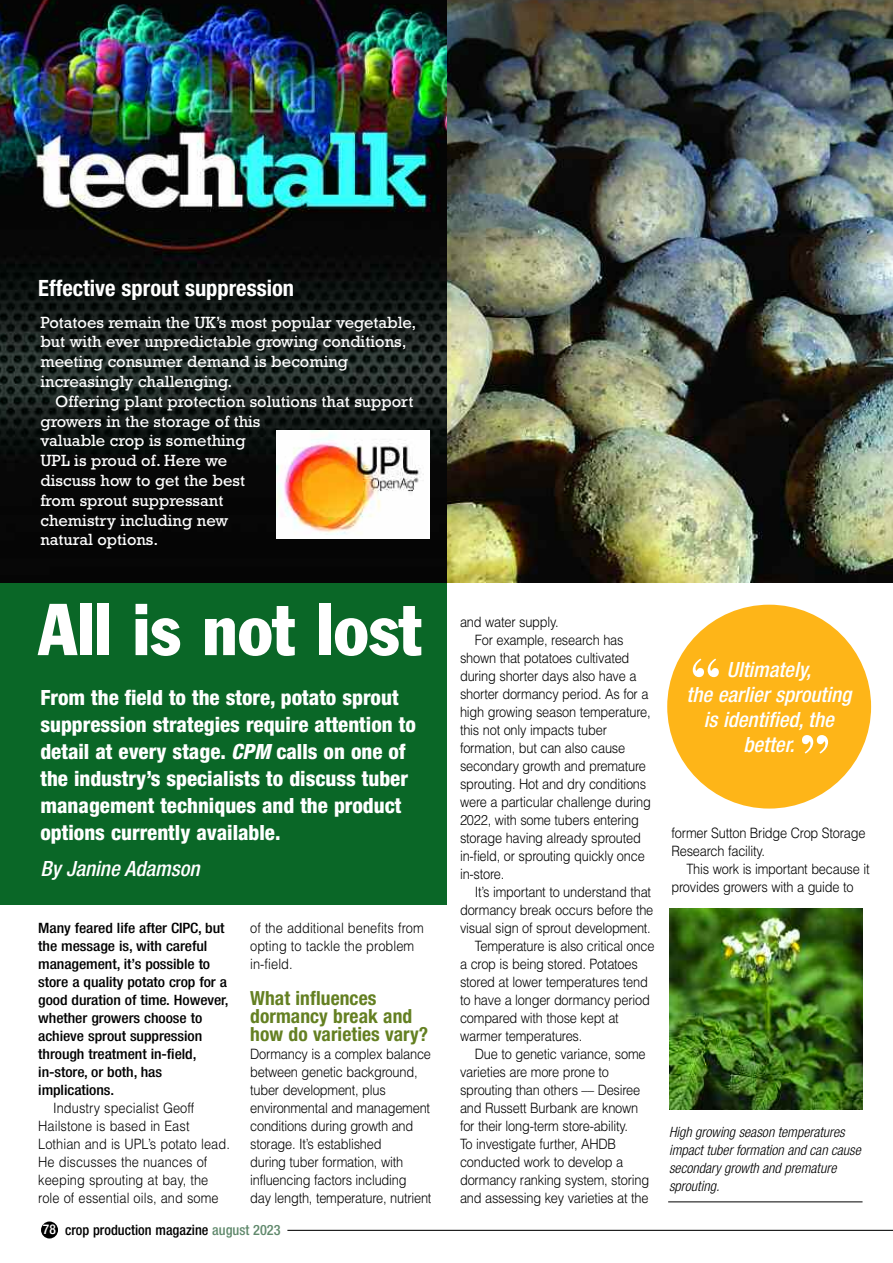
<style>
.page{position:relative;width:893px;height:1263px;background:#fff}
.page>*{position:absolute;margin:0;border:0;box-sizing:border-box;transform-origin:0 0}
.t1{font:condensed 72px "Franklin Gothic";color:#fff}
.t2{font:700 57px "Bodoni BT";color:#fff}
.t3{font:700 condensed 22.5px "Helvetica Neue";color:#fff}
.t4{font:800 condensed 21px/27px "Helvetica Neue";color:#fff}
.t5{font:italic 500 condensed 21px/25.2px "Helvetica Neue";color:#fff;text-align:center}
.t6{font:700 condensed 19.5px/18px "Helvetica Neue";letter-spacing:.005em;color:#648022}
.t7{font:16.5px/19.8px "Rockwell";color:#fff}
.t8{font:300 14.25px/18px "Helvetica";letter-spacing:-.015em;color:#000;scale:.9 1}
.t9{font:500 condensed 14.25px/18px "Helvetica Neue";letter-spacing:-.005em;color:#000;scale:1.1 1}
.t10{font:300 14.25px/18px "Helvetica";letter-spacing:.005em;color:#000;scale:.9 1}
.t11{font:italic 300 condensed 14.25px/18px "Helvetica Neue";color:#000}
.t12{font:500 condensed 14.25px "Helvetica Neue";letter-spacing:-.005em;color:#000}
.s1{font-style:italic}
.s2{font-size:13.5px;color:#fff}
.s3{color:#60896c}
</style>
<div class="page">
<img style="left:446px;top:0;width:447px;height:582px">
<div style="left:0;top:580px;width:446px;height:324px;background:#0a6727"></div>
<img style="left:0;top:0;width:446px;height:582px">
<hr style="left:668px;top:1201px;width:194px;height:1px;background:#000">
<img style="left:670px;top:909px;width:193px;height:201px">
<div style="left:667px;top:605px;width:204px;height:203px;background:#feb518;border-radius:50%"></div>
<img style="left:277px;top:430px;width:150px;height:108px">
<div style="left:41px;top:1221px;width:17px;height:17px;background:#000;border-radius:50%"></div>
<hr style="left:287px;top:1230px;width:606px;height:1px;background:#000">
<h3 class="t3" style="left:38px;top:280px;width:257px">Effective sprout suppression</h3>
<p class="t7" style="left:40px;top:314px;width:377px">Potatoes remain the UK’s most popular vegetable, but with ever unpredictable growing conditions, meeting consumer demand is becoming increasingly challenging.</p>
<p class="t7" style="left:40px;top:393px;width:374px;text-indent:15px">Offering plant protection solutions that support growers in the storage of this<br>valuable crop is something<br>UPL is proud of. Here we<br>discuss how to get the best<br>from sprout suppressant<br>chemistry including new<br>natural options.</p>
<h1 class="t1" style="left:38px;top:604px;width:385px">All is not lost</h1>
<p class="t4" style="left:40px;top:686px;width:377px">From the field to the store, potato sprout suppression strategies require attention to detail at every stage. <span class="s1">CPM</span> calls on one of the industry’s specialists to discuss tuber management techniques and the product options currently available.</p>
<h3 class="t5" style="left:40px;top:858px;width:161px">By Janine Adamson</h3>
<p class="t9" style="left:38px;top:920px;width:174px">Many feared life after CIPC, but the message is, with careful management, it’s possible to store a quality potato crop for a good duration of time. However, whether growers choose to achieve sprout suppression through treatment in-field, in-store, or both, has implications.</p>
<p class="t10" style="left:38px;top:1098px;width:214px;text-indent:15px">Industry specialist Geoff<br>Hailstone is based in East<br>Lothian and is UPL’s potato lead.<br>He discusses the nuances of keeping sprouting at bay, the role of essential oils, and some</p>
<p class="t10" style="left:250px;top:919px;width:194px">of the additional benefits from opting to tackle the problem in-field.</p>
<h3 class="t6" style="left:250px;top:990px;width:180px">What influences dormancy break and how do varieties vary?</h3>
<p class="t8" style="left:250px;top:1045px;width:203px">Dormancy is a complex balance between genetic background, tuber development, plus environmental and management conditions during growth and storage. It’s established<br>during tuber formation, with influencing factors including<br>day length, temperature, nutrient</p>
<p class="t12" style="left:43px;top:1225px;width:239px"><span class="s2">78</span> crop production magazine <span class="s3">august 2023</span></p>
<p class="t8" style="left:460px;top:613px;width:111px">and water supply.</p>
<p class="t8" style="left:475px;top:631px;width:167px">For example, research has</p>
<p class="t8" style="left:460px;top:649px;width:190px">shown that potatoes cultivated</p>
<p class="t8" style="left:460px;top:667px;width:198px">during shorter days also have a</p>
<p class="t8" style="left:460px;top:685px;width:211px">shorter dormancy period. As for a</p>
<p class="t8" style="left:460px;top:703px;width:213px">high growing season temperature,</p>
<p class="t8" style="left:460px;top:721px;width:165px">this not only impacts tuber</p>
<p class="t8" style="left:460px;top:739px;width:185px">formation, but can also cause</p>
<p class="t8" style="left:460px;top:757px;width:208px">secondary growth and premature</p>
<p class="t8" style="left:460px;top:775px;width:208px">sprouting. Hot and dry conditions</p>
<p class="t8" style="left:460px;top:793px;width:214px">were a particular challenge during</p>
<p class="t8" style="left:460px;top:811px;width:200px">2022, with some tubers entering</p>
<p class="t8" style="left:460px;top:829px;width:202px">storage having already sprouted</p>
<p class="t8" style="left:460px;top:847px;width:207px">in-field, or sprouting quickly once</p>
<p class="t8" style="left:460px;top:865px;width:51px">in-store.</p>
<p class="t8" style="left:475px;top:883px;width:197px">It’s important to understand that</p>
<p class="t8" style="left:460px;top:901px;width:216px">dormancy break occurs before the</p>
<p class="t8" style="left:460px;top:919px;width:213px">visual sign of sprout development.</p>
<p class="t8" style="left:475px;top:937px;width:201px">Temperature is also critical once</p>
<p class="t8" style="left:460px;top:955px;width:199px">a crop is being stored. Potatoes</p>
<p class="t8" style="left:460px;top:973px;width:210px">stored at lower temperatures tend</p>
<p class="t8" style="left:460px;top:991px;width:212px">to have a longer dormancy period</p>
<p class="t8" style="left:460px;top:1009px;width:178px">compared with those kept at</p>
<p class="t8" style="left:460px;top:1027px;width:137px">warmer temperatures.</p>
<p class="t8" style="left:475px;top:1045px;width:191px">Due to genetic variance, some</p>
<p class="t8" style="left:460px;top:1063px;width:167px">varieties are more prone to</p>
<p class="t8" style="left:460px;top:1081px;width:202px">sprouting than others –– Desiree</p>
<p class="t8" style="left:460px;top:1099px;width:200px">and Russett Burbank are known</p>
<p class="t8" style="left:460px;top:1117px;width:188px">for their long-term store-ability.</p>
<p class="t8" style="left:460px;top:1135px;width:175px">To investigate further, AHDB</p>
<p class="t8" style="left:460px;top:1153px;width:183px">conducted work to develop a</p>
<p class="t8" style="left:460px;top:1171px;width:212px">dormancy ranking system, storing</p>
<p class="t8" style="left:460px;top:1189px;width:211px">and assessing key varieties at the</p>
<h2 class="t2" style="left:689px;top:659px;width:34px">“</h2>
<h3 class="t5" style="left:687px;top:659px;width:166px">Ultimately,<br>the earlier sprouting is identified, the better.</h3>
<h2 class="t2" style="left:798px;top:736px;width:34px">”</h2>
<p class="t8" style="left:671px;top:824px;width:217px">former Sutton Bridge Crop Storage<br>Research facility.</p>
<p class="t8" style="left:671px;top:860px;width:222px;text-indent:15px">This work is important because it provides growers with a guide to</p>
<p class="t11" style="left:669px;top:1124px;width:193px">High growing season temperatures impact tuber formation and can cause secondary growth and premature sprouting.</p>
</div>
